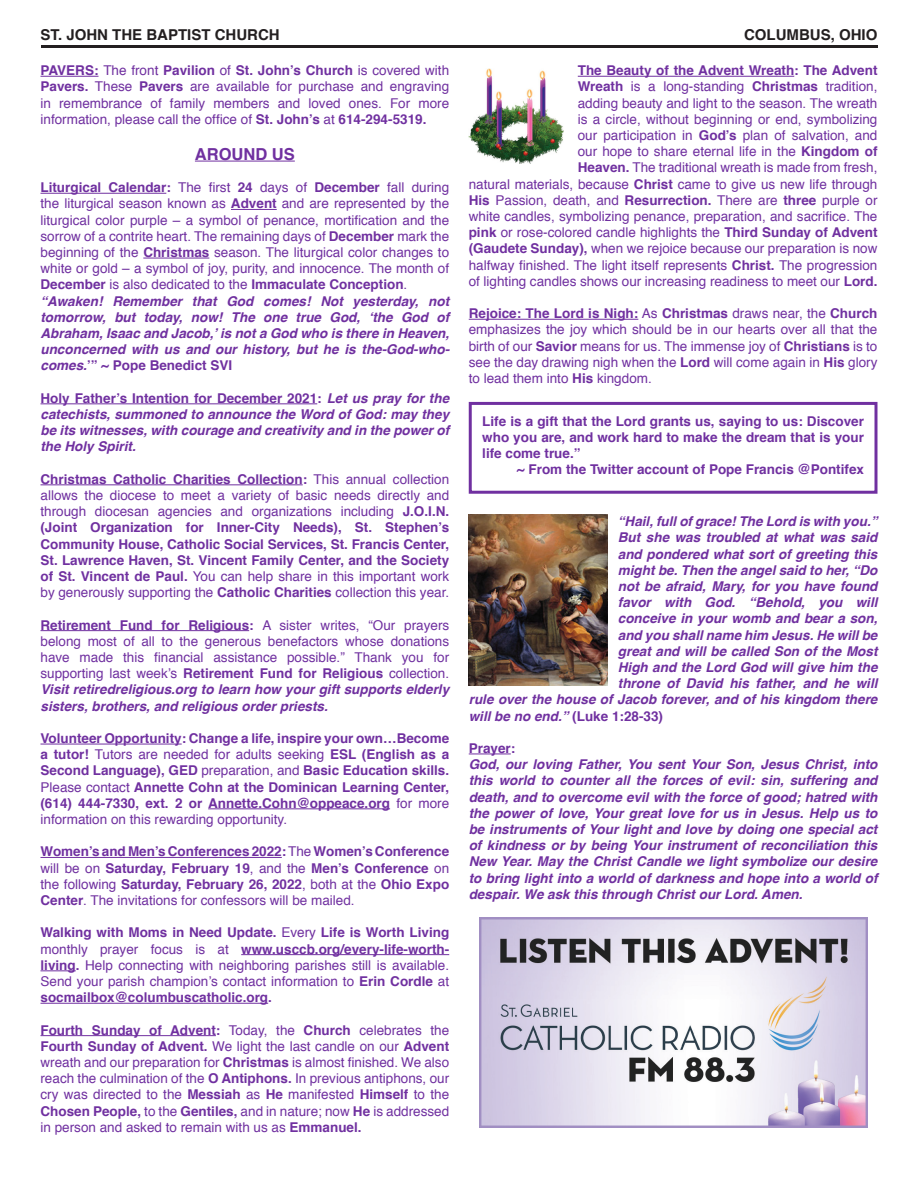
<style>
.page{position:relative;width:918px;height:1188px;background:#fff}
.page>*{position:absolute;margin:0;border:0;box-sizing:border-box;transform-origin:0 0}
.t1{font:700 16.5px "Helvetica";color:#7030a0}
.t2{font:700 15px "Helvetica";color:#231f20}
.t3{font:13.5px/16.2px "Helvetica";color:#7030a0;text-align:justify}
.t4{font:italic 700 13.5px/16.2px "Helvetica";color:#7030a0;text-align:justify}
.t5{font:700 13.5px/16.2px "Helvetica";color:#7030a0;text-align:justify}
.s1{font-weight:700}
.s2{font-style:normal}
.s3{font-weight:400}
.s4{font-weight:700;font-style:italic}
</style>
<div class="page">
<hr style="left:41px;top:45px;width:837px;height:3px;background:#231f20">
<hr style="left:40px;top:76px;width:59px;height:1px;background:#7030a0">
<hr style="left:195px;top:161px;width:100px;height:1px;background:#7030a0">
<hr style="left:40px;top:193px;width:126px;height:1px;background:#7030a0">
<hr style="left:231px;top:209px;width:46px;height:1px;background:#7030a0">
<hr style="left:143px;top:258px;width:66px;height:1px;background:#7030a0">
<hr style="left:40px;top:404px;width:277px;height:1px;background:#7030a0">
<hr style="left:40px;top:485px;width:263px;height:1px;background:#7030a0">
<hr style="left:40px;top:630px;width:209px;height:1px;background:#7030a0">
<hr style="left:40px;top:744px;width:142px;height:1px;background:#7030a0">
<hr style="left:208px;top:809px;width:182px;height:1px;background:#7030a0">
<hr style="left:40px;top:857px;width:242px;height:1px;background:#7030a0">
<hr style="left:241px;top:954px;width:208px;height:1px;background:#7030a0">
<hr style="left:40px;top:971px;width:36px;height:1px;background:#7030a0">
<hr style="left:40px;top:1003px;width:228px;height:1px;background:#7030a0">
<hr style="left:40px;top:1035px;width:176px;height:1px;background:#7030a0">
<hr style="left:578px;top:76px;width:216px;height:1px;background:#7030a0">
<hr style="left:469px;top:319px;width:169px;height:1px;background:#7030a0">
<hr style="left:469px;top:754px;width:42px;height:1px;background:#7030a0">
<img style="left:469px;top:68px;width:94px;height:96px">
<div style="left:469px;top:402px;width:409px;height:92px;border:3px solid #7030a0"></div>
<img style="left:469px;top:515px;width:138px;height:170px">
<img style="left:479px;top:918px;width:388px;height:210px">
<p class="t2" style="left:40px;top:23px;width:241px">ST. JOHN THE BAPTIST CHURCH</p>
<p class="t2" style="left:744px;top:23px;width:135px">COLUMBUS, OHIO</p>
<p class="t3" style="left:40px;top:63px;width:410px"><span class="s1">PAVERS:</span> The front <span class="s1">Pavilion</span> of <span class="s1">St. John’s Church</span> is covered with <span class="s1">Pavers.</span> These <span class="s1">Pavers</span> are available for purchase and engraving in remembrance of family members and loved ones. For more information, please call the office of <span class="s1">St. John’s</span> at <span class="s1">614-294-5319.</span></p>
<p class="t1" style="left:195px;top:141px;width:101px">AROUND US</p>
<p class="t3" style="left:40px;top:180px;width:410px"><span class="s1">Liturgical Calendar:</span> The first <span class="s1">24</span> days of <span class="s1">December</span> fall during the liturgical season known as <span class="s1">Advent</span> and are represented by the liturgical color purple – a symbol of penance, mortification and the sorrow of a contrite heart. The remaining days of <span class="s1">December</span> mark the beginning of the <span class="s1">Christmas</span> season. The liturgical color changes to white or gold – a symbol of joy, purity, and innocence. The month of <span class="s1">December</span> is also dedicated to the <span class="s1">Immaculate Conception</span>.</p>
<p class="t4" style="left:40px;top:293px;width:411px">“Awaken! Remember that God comes! Not yesterday, not tomorrow, but today, now! The one true God, ‘the God of Abraham, Isaac and Jacob,’ is not a God who is there in Heaven, unconcerned with us and our history, but he is the-God-who&shy;comes.<span class="s2">’” ~ Pope Benedict SVI</span></p>
<p class="t4" style="left:40px;top:390px;width:410px"><span class="s2">Holy Father’s Intention for December 2021:</span> Let us pray for the catechists, summoned to announce the Word of God: may they be its witnesses, with courage and creativity and in the power of the Holy Spirit.</p>
<p class="t5" style="left:40px;top:471px;width:410px">Christmas Catholic Charities Collection: <span class="s3">This annual collection allows the diocese to meet a variety of basic needs directly and through diocesan agencies and organizations including</span> J.O.I.N. (Joint Organization for Inner-City Needs), St. Stephen’s Community House, Catholic Social Services, St. Francis Center, St. Lawrence Haven, St. Vincent Family Center, and the Society of St. Vincent de Paul. <span class="s3">You can help share in this important work by generously supporting the</span> Catholic Charities <span class="s3">collection this year.</span></p>
<p class="t3" style="left:40px;top:617px;width:410px"><span class="s1">Retirement Fund for Religious:</span> A sister writes, “Our prayers belong most of all to the generous benefactors whose donations have made this financial assistance possible.” Thank you for supporting last week’s <span class="s1">Retirement Fund for Religious</span> collection.<br><span class="s4">Visit retiredreligious.org to learn how your gift supports elderly sisters, brothers, and religious order priests.</span></p>
<p class="t5" style="left:40px;top:730px;width:410px">Volunteer Opportunity: Change a life, inspire your own…Become a tutor! <span class="s3">Tutors are needed for adults seeking</span> ESL (English as a Second Language), GED <span class="s3">preparation, and</span> Basic Education skills.<br><span class="s3">Please contact</span> Annette Cohn at the Dominican Learning Center, (614) 444-7330, ext. 2 or Annette.Cohn@oppeace.org <span class="s3">for more information on this rewarding opportunity.</span></p>
<p class="t5" style="left:40px;top:844px;width:410px">Women’s and Men’s Conferences 2022: <span class="s3">The</span> Women’s Conference <span class="s3">will be on</span> Saturday, February 19<span class="s3">, and the</span> Men’s Conference <span class="s3">on the following</span> Saturday, February 26, 2022<span class="s3">, both at the</span> Ohio Expo Center<span class="s3">. The invitations for confessors will be mailed.</span></p>
<p class="t3" style="left:40px;top:925px;width:410px"><span class="s1">Walking with Moms in Need Update.</span> Every <span class="s1">Life is Worth Living </span>monthly prayer focus is at <span class="s1">www.usccb.org/every-life-worth&shy;living.</span> Help connecting with neighboring parishes still is available.<br>Send your parish champion’s contact information to <span class="s1">Erin Cordle</span> at <span class="s1">socmailbox@columbuscatholic.org.</span></p>
<p class="t3" style="left:40px;top:1022px;width:410px"><span class="s1">Fourth Sunday of Advent:</span> Today, the <span class="s1">Church</span> celebrates the <span class="s1">Fourth Sunday of Advent.</span> We light the last candle on our <span class="s1">Advent </span>wreath and our preparation for <span class="s1">Christmas</span> is almost finished. We also reach the culmination of the <span class="s1">O Antiphons.</span> In previous antiphons, our cry was directed to the <span class="s1">Messiah</span> as <span class="s1">He</span> manifested <span class="s1">Himself</span> to the <span class="s1">Chosen People,</span> to the <span class="s1">Gentiles,</span> and in nature; now <span class="s1">He</span> is addressed in person and asked to remain with us as <span class="s1">Emmanuel.</span></p>
<p class="t3" style="left:469px;top:63px;width:410px;text-align:right"><span class="s1">The Beauty of the Advent Wreath: The Advent<br>Wreath</span> is a long-standing <span class="s1">Christmas</span> tradition,<br>adding beauty and light to the season. The wreath<br>is a circle, without beginning or end, symbolizing<br>our participation in <span class="s1">God’s</span> plan of salvation, and<br>our hope to share eternal life in the <span class="s1">Kingdom of<br>Heaven.</span> The traditional wreath is made from fresh,<br>natural materials, because <span class="s1">Christ</span> came to give us new life through <span class="s1">His</span> Passion, death, and <span class="s1">Resurrection.</span> There are <span class="s1">three</span> purple or white candles, symbolizing penance, preparation, and sacrifice. The <span class="s1">pink</span> or rose-colored candle highlights the <span class="s1">Third Sunday of Advent (Gaudete Sunday),</span> when we rejoice because our preparation is now halfway finished. The light itself represents <span class="s1">Christ.</span> The progression of lighting candles shows our increasing readiness to meet our <span class="s1">Lord.</span></p>
<p class="t3" style="left:469px;top:306px;width:410px"><span class="s1">Rejoice: The Lord is Nigh:</span> As <span class="s1">Christmas</span> draws near, the <span class="s1">Church </span>emphasizes the joy which should be in our hearts over all that the birth of our <span class="s1">Savior</span> means for us. The immense joy of <span class="s1">Christians</span> is to see the day drawing nigh when the <span class="s1">Lord</span> will come again in <span class="s1">His</span> glory to lead them into <span class="s1">His</span> kingdom.</p>
<p class="t5" style="left:482px;top:413px;width:383px">Life is a gift that the Lord grants us, saying to us: Discover who you are, and work hard to make the dream that is your life come true.”</p>
<p class="t5" style="left:517px;top:461px;width:349px">~ From the Twitter account of Pope Francis @Pontifex</p>
<p class="t4" style="left:618px;top:513px;width:261px">“Hail, full of grace! The Lord is with you.”</p>
<p class="t4" style="left:618px;top:530px;width:261px">But she was troubled at what was said</p>
<p class="t4" style="left:618px;top:546px;width:261px">and pondered what sort of greeting this</p>
<p class="t4" style="left:618px;top:562px;width:261px">might be. Then the angel said to her, “Do</p>
<p class="t4" style="left:618px;top:578px;width:261px">not be afraid, Mary, for you have found</p>
<p class="t4" style="left:618px;top:594px;width:261px">favor with God. “Behold, you will</p>
<p class="t4" style="left:618px;top:611px;width:261px">conceive in your womb and bear a son,</p>
<p class="t4" style="left:618px;top:627px;width:261px">and you shall name him Jesus. He will be</p>
<p class="t4" style="left:618px;top:643px;width:261px">great and will be called Son of the Most</p>
<p class="t4" style="left:618px;top:659px;width:261px">High and the Lord God will give him the</p>
<p class="t4" style="left:618px;top:675px;width:261px">throne of David his father, and he will</p>
<p class="t4" style="left:469px;top:692px;width:410px">rule over the house of Jacob forever, and of his kingdom there</p>
<p class="t4" style="left:469px;top:708px;width:196px">will be no end.” <span class="s2">(Luke 1:28-33)</span></p>
<p class="t5" style="left:469px;top:740px;width:48px">Prayer:</p>
<p class="t4" style="left:469px;top:756px;width:410px">God, our loving Father, You sent Your Son, Jesus Christ, into this world to counter all the forces of evil: sin, suffering and death, and to overcome evil with the force of good; hatred with the power of love, Your great love for us in Jesus. Help us to be instruments of Your light and love by doing one special act of kindness or by being Your instrument of reconciliation this New Year. May the Christ Candle we light symbolize our desire to bring light into a world of darkness and hope into a world of despair. We ask this through Christ our Lord. Amen.</p>
</div>
